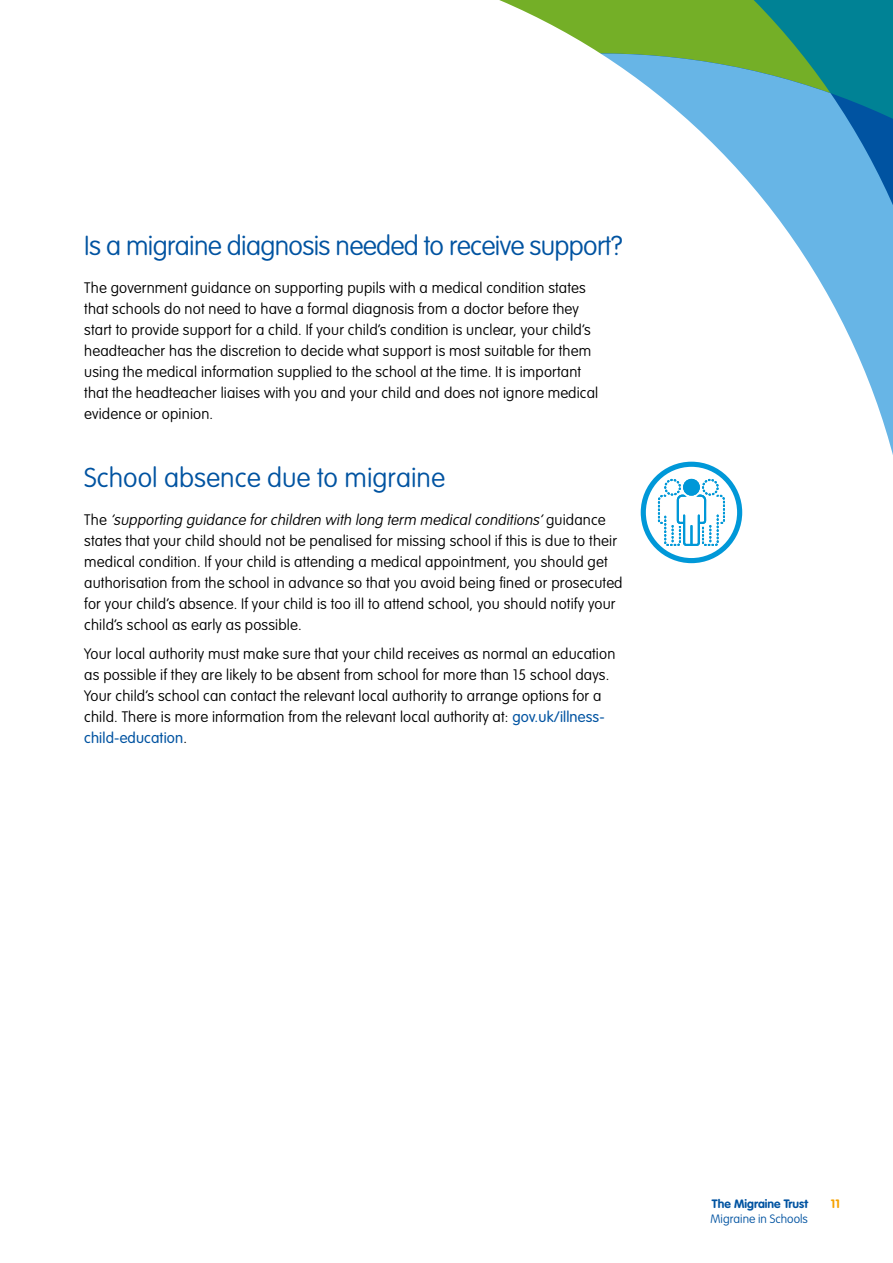
<style>
.page{position:relative;width:893px;height:1263px;background:#fff}
.page>*{position:absolute;margin:0;border:0;box-sizing:border-box;transform-origin:0 0}
.t1{font:100 27px "VAG Rounded Std";letter-spacing:-.025em;color:#0053a1}
.t2{font:100 27px "VAG Rounded Std";color:#0053a1}
.t3{font:100 15px/21px "VAG Rounded Std";letter-spacing:.01em;color:#000}
.t4{font:100 12px "VAG Rounded Std";color:#0053a1}
.t5{font:700 12px "VAG Rounded Std";color:#0053a1}
.t6{font:700 12px "VAG Rounded Std";color:#f6a200}
.s1{font-style:italic}
.s2{font-weight:300;color:#0053a1}
</style>
<div class="page">
<svg style="left:499px;top:0;width:394px;height:564px"></svg>
<svg style="left:658px;top:479px;width:67px;height:67px"></svg>
<div style="left:685px;top:481px;width:13px;height:12px;background:#0098d8;border-radius:50%"></div>
<div style="left:641px;top:462px;width:101px;height:101px;border:5px solid #0098d8;border-radius:50%"></div>
<h1 class="t1" style="left:84px;top:230px;width:540px">Is a migraine diagnosis needed to receive support?</h1>
<p class="t3" style="left:84px;top:277px;width:516px">The government guidance on supporting pupils with a medical condition states that schools do not need to have a formal diagnosis from a doctor before they start to provide support for a child. If your child’s condition is unclear, your child’s headteacher has the discretion to decide what support is most suitable for them using the medical information supplied to the school at the time. It is important that the headteacher liaises with you and your child and does not ignore medical evidence or opinion.</p>
<h1 class="t2" style="left:84px;top:462px;width:362px">School absence due to migraine</h1>
<p class="t3" style="left:84px;top:509px;width:540px">T h e <span class="s1">‘supporting guidance forchildren with long term medicalconditions’</span>g u i d a n c e states that your child should not be penalised for missing school if this is due to their medical condition. If your child is attending a medical appointment, you should get authorisation from the school in advance so that you avoid being fined or prosecuted for your child’s absence. If your child is too ill to attend school, you should notify your child’s school as early as possible.</p>
<p class="t3" style="left:84px;top:644px;width:533px">Your local authority must make sure that your child receives as normal an education as possible if they are likely to be absent from school for more than 15 school days.<br>Your child’s school can contact the relevant local authority to arrange options for a child. There is more information from the relevant local authority at: <span class="s2">gov.uk/illness&shy;child-education</span>.</p>
<p class="t5" style="left:712px;top:1197px;width:97px">The Migraine Trust</p>
<p class="t4" style="left:711px;top:1212px;width:99px">Migraine in Schools</p>
<p class="t6" style="left:831px;top:1197px;width:10px">11</p>
</div>
